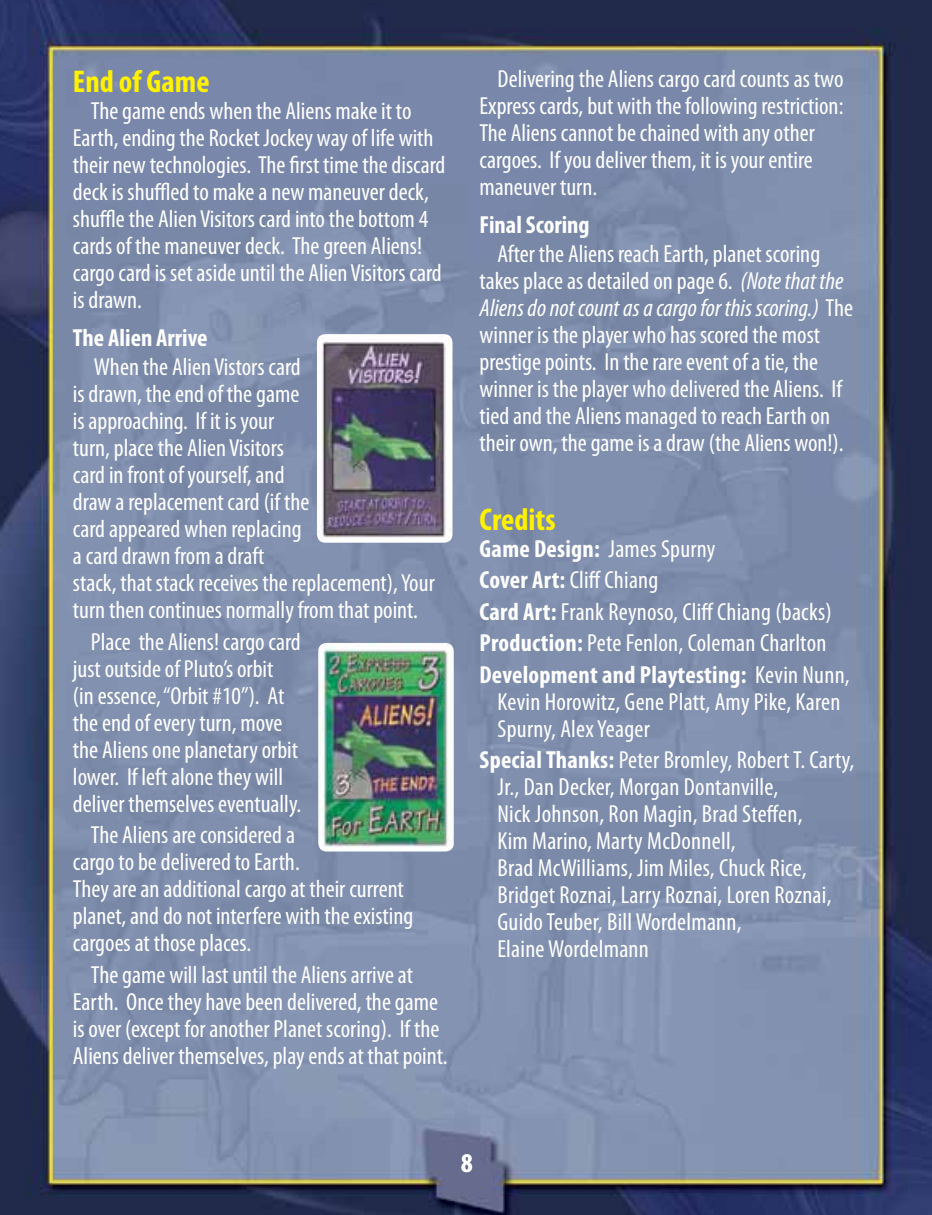
<style>
.page{position:relative;width:932px;height:1215px;background:#fff}
.page>*{position:absolute;margin:0;border:0;box-sizing:border-box;transform-origin:0 0}
.t1{font:700 condensed 31.5px "Myriad Pro";color:#fff200}
.t2{font:700 condensed 27px "Myriad Pro";color:#fff}
.t3{font:condensed 24.75px/27px "Myriad Pro";color:#fff}
.t4{font:700 condensed 24.75px "Myriad Pro";color:#fff}
.s1{font-style:italic}
.s2{font-weight:700}
</style>
<div class="page">
<img style="left:0;top:0;width:931px;height:1215px">
<img style="left:317px;top:334px;width:135px;height:209px">
<img style="left:318px;top:643px;width:136px;height:209px">
<p class="t1" style="left:73px;top:62px;width:138px">End of Game</p>
<p class="t3" style="left:73px;top:97px;width:374px;text-indent:18px">The game ends when the Aliens make it to Earth, ending the Rocket Jockey way of life with their new technologies. The first time the discard deck is shuffled to make a new maneuver deck, shuffle the Alien Visitors card into the bottom 4 cards of the maneuver deck. The green Aliens! cargo card is set aside until the Alien Visitors card is drawn.</p>
<p class="t4" style="left:73px;top:322px;width:136px">The Alien Arrive</p>
<p class="t3" style="left:73px;top:353px;width:363px;text-indent:21px">When the Alien Vistors card<br>is drawn, the end of the game<br>is approaching. If it is your<br>turn, place the Alien Visitors<br>card in front of yourself, and<br>draw a replacement card (if the<br>card appeared when replacing<br>a card drawn from a draft<br>stack, that stack receives the replacement), Your turn then continues normally from that point.</p>
<p class="t3" style="left:73px;top:628px;width:230px;text-indent:18px">Place the Aliens! cargo card just outside of Pluto’s orbit<br>(in essence, “Orbit #10”). At the end of every turn, move the Aliens one planetary orbit lower. If left alone they will deliver themselves eventually.</p>
<p class="t3" style="left:73px;top:821px;width:342px;text-indent:18px">The Aliens are considered a<br>cargo to be delivered to Earth.<br>They are an additional cargo at their current planet, and do not interfere with the existing cargoes at those places.</p>
<p class="t3" style="left:73px;top:961px;width:376px;text-indent:18px">The game will last until the Aliens arrive at Earth. Once they have been delivered, the game is over (except for another Planet scoring). If the Aliens deliver themselves, play ends at that point.</p>
<p class="t3" style="left:479px;top:65px;width:365px;text-indent:18px">Delivering the Aliens cargo card counts as two Express cards, but with the following restriction:<br>The Aliens cannot be chained with any other cargoes. If you deliver them, it is your entire maneuver turn.</p>
<p class="t4" style="left:479px;top:209px;width:112px">Final Scoring</p>
<p class="t3" style="left:479px;top:240px;width:375px;text-indent:18px">After the Aliens reach Earth, planet scoring takes place as detailed on page 6. <span class="s1">(Note that the Aliens do not count as a cargo for this scoring.)</span> The winner is the player who has scored the most prestige points. In the rare event of a tie, the winner is the player who delivered the Aliens. If tied and the Aliens managed to reach Earth on their own, the game is a draw (the Aliens won!).</p>
<p class="t1" style="left:479px;top:500px;width:78px">Credits</p>
<p class="t3" style="left:479px;top:533px;width:372px;line-height:31.5px"><span class="s2">Game Design:</span> James Spurny<br><span class="s2">Cover Art:</span> Cliff Chiang<br><span class="s2">Card Art:</span> Frank Reynoso, Cliff Chiang (backs)<br><span class="s2">Production:</span> Pete Fenlon, Coleman Charlton <span class="s2">Development and Playtesting:</span> Kevin Nunn,</p>
<p class="t3" style="left:497px;top:688px;width:344px">Kevin Horowitz, Gene Platt, Amy Pike, Karen<br>Spurny, Alex Yeager</p>
<p class="t3" style="left:497px;top:746px;width:358px;text-indent:-18px"><span class="s2">Special Thanks:</span> Peter Bromley, Robert T. Carty, Jr., Dan Decker, Morgan Dontanville,<br>Nick Johnson, Ron Magin, Brad Steffen,<br>Kim Marino, Marty McDonnell,<br>Brad McWilliams, Jim Miles, Chuck Rice, Bridget Roznai, Larry Roznai, Loren Roznai, Guido Teuber, Bill Wordelmann,<br>Elaine Wordelmann</p>
<p class="t2" style="left:461px;top:1146px;width:13px">8</p>
</div>
